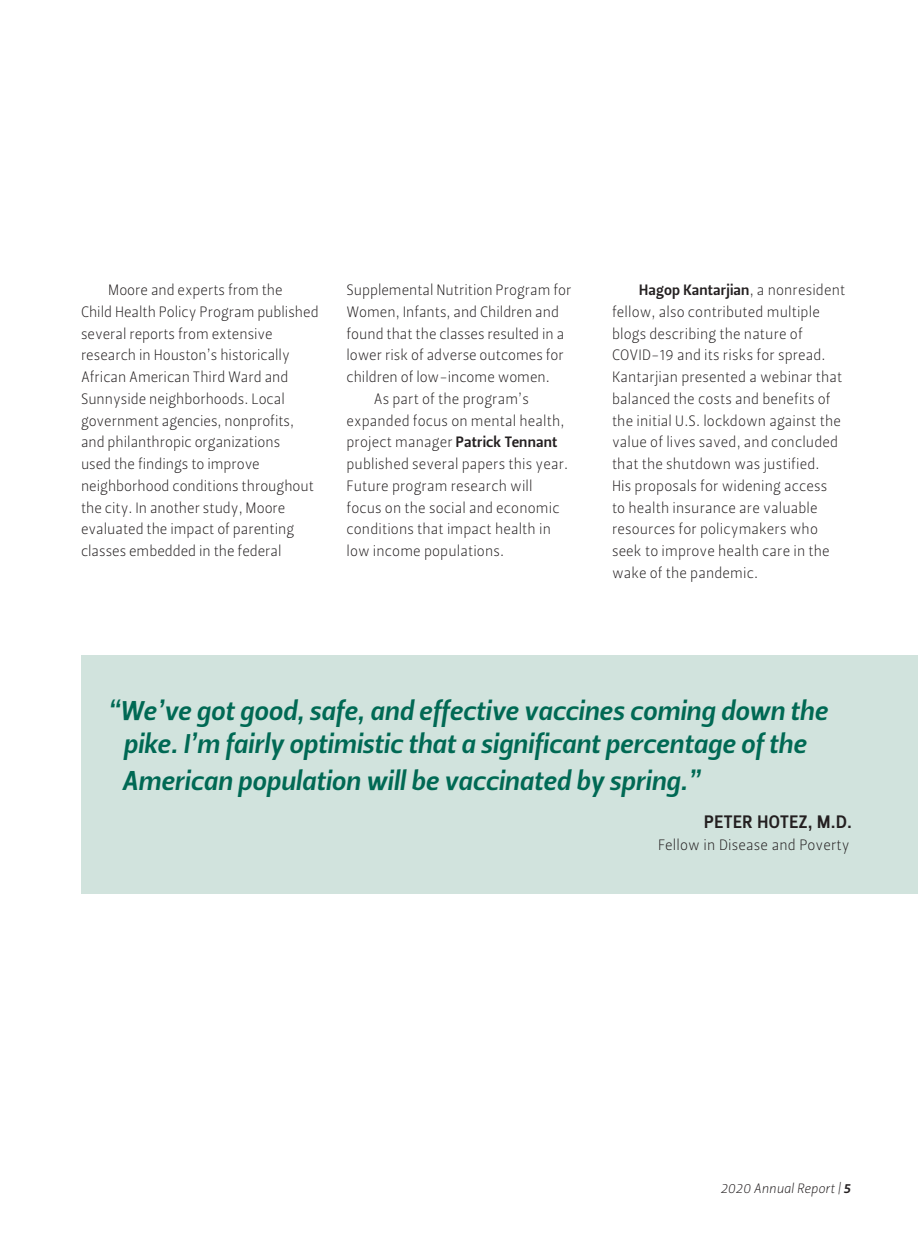
<style>
.page{position:relative;width:918px;height:1242px;background:#fff}
.page>*{position:absolute;margin:0;border:0;box-sizing:border-box;transform-origin:0 0}
.PULL_QUOTE_LARGE{font:27px/33px "Leitura Sans Italic 3";color:#006954;text-align:center}
.t1{font:18px "Leitura Sans Grot 3";letter-spacing:.025em;color:#231f20}
.BODY_BASIC{font:15px/21.8px "Leitura Sans Grot 1";letter-spacing:.01em;color:#231f20}
.t2{font:13.5px "Leitura Sans Italic 1";color:#231f20}
.s1{font-family:"Leitura Sans Grot 3"}
.s2{font-family:"Leitura Sans Italic 3"}
</style>
<div class="page">
<div style="left:81px;top:655px;width:837px;height:239px;background:#d1e3dd"></div>
<p class="BODY_BASIC" style="left:81px;top:279px;width:239px;text-indent:27px">Moore and experts from the<br>Child Health Policy Program published several reports from extensive research in Houston’s historically African American Third Ward and Sunnyside neighborhoods. Local government agencies, nonprofits, and philanthropic organizations<br>used the findings to improve neighborhood conditions throughout the city. In another study, Moore evaluated the impact of parenting classes embedded in the federal</p>
<p class="BODY_BASIC" style="left:346px;top:279px;width:226px">Supplemental Nutrition Program for Women, Infants, and Children and found that the classes resulted in a lower risk of adverse outcomes for children of low-income women.</p>
<p class="BODY_BASIC" style="left:346px;top:388px;width:223px;text-indent:27px">As part of the program’s expanded focus on mental health, project manager <span class="s1">Patrick Tennant </span>published several papers this year.<br>Future program research will focus on the social and economic conditions that impact health in low income populations.</p>
<p class="BODY_BASIC" style="left:612px;top:279px;width:235px;text-indent:27px"><span class="s1">Hagop Kantarjian</span>, a nonresident fellow, also contributed multiple blogs describing the nature of COVID-19 and its risks for spread.<br>Kantarjian presented a webinar that balanced the costs and benefits of the initial U.S. lockdown against the value of lives saved, and concluded that the shutdown was justified.<br>His proposals for widening access<br>to health insurance are valuable resources for policymakers who seek to improve health care in the wake of the pandemic.</p>
<p class="PULL_QUOTE_LARGE" style="left:107px;top:694px;width:722px">“We’ve got good, safe, and effective vaccines coming down the pike. I’m fairly optimistic that a significant percentage of the</p>
<p class="PULL_QUOTE_LARGE" style="left:122px;top:765px;width:580px">American population will be vaccinated by spring.”</p>
<p class="t1" style="left:704px;top:811px;width:149px">PETER HOTEZ, M.D.</p>
<p class="BODY_BASIC" style="left:658px;top:835px;width:193px">Fellow in Disease and Poverty</p>
<p class="t2" style="left:720px;top:1181px;width:132px">2020 Annual Report | <span class="s2">5</span></p>
</div>
